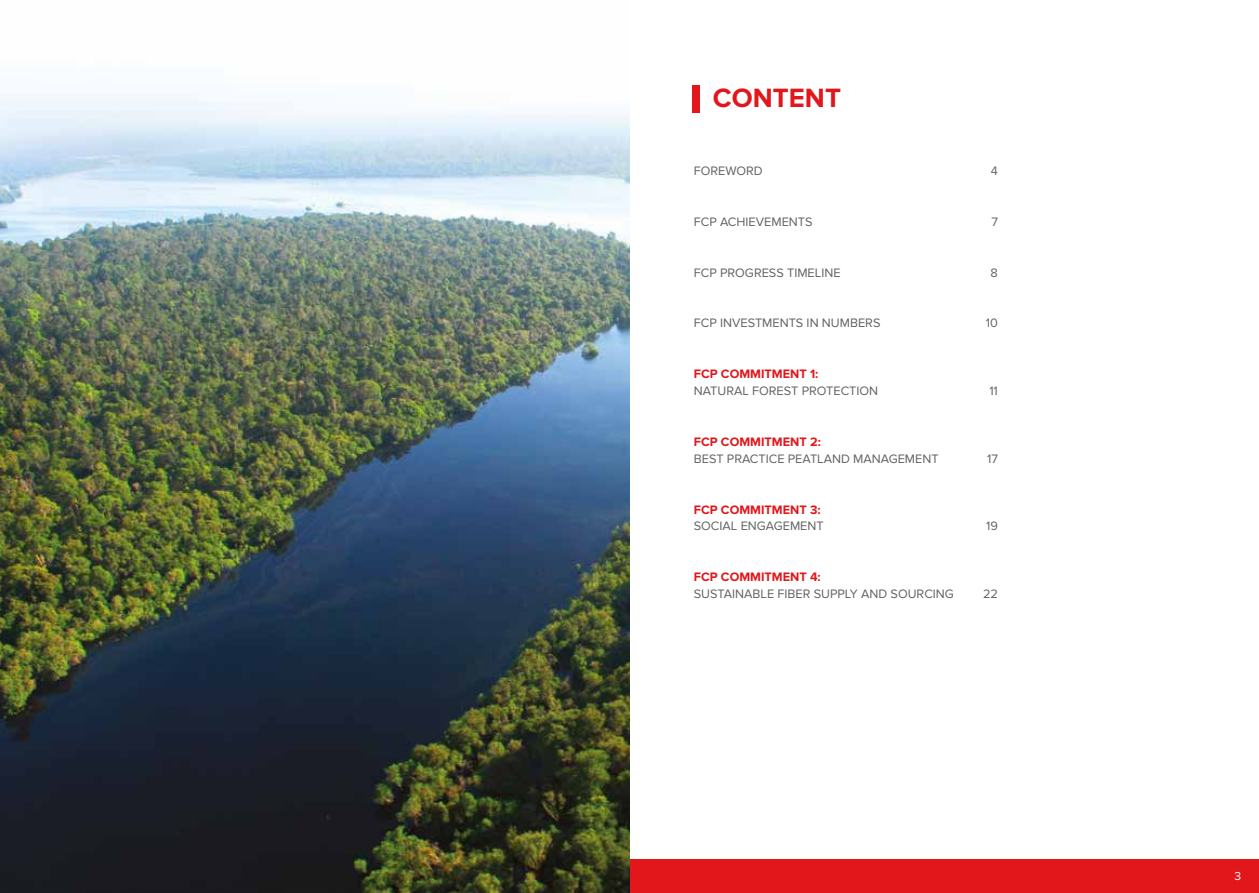
<style>
.page{position:relative;width:1259px;height:893px;background:#fff}
.page>*{position:absolute;margin:0;border:0;box-sizing:border-box;transform-origin:0 0}
.t1{font:700 27.45px "Proxima Nova";color:#e1171c}
.t2{font:12.75px "Proxima Nova";color:#646363}
.t3{font:700 12.75px "Proxima Nova";color:#e1171c}
.t4{font:12px "Proxima Nova";color:#fff}
</style>
<div class="page">
<div style="left:629px;top:860px;width:630px;height:33px;background:#e1171c"></div>
<img style="left:0;top:93px;width:629px;height:800px">
<div style="left:692px;top:85px;width:7px;height:27px;background:#e1171c"></div>
<h1 class="t1" style="left:713px;top:82px;width:130px">CONTENT</h1>
<p class="t2" style="left:694px;top:164px;width:70px">FOREWORD</p>
<p class="t2" style="left:694px;top:214px;width:120px">FCP ACHIEVEMENTS</p>
<p class="t2" style="left:694px;top:265px;width:148px">FCP PROGRESS TIMELINE</p>
<p class="t2" style="left:694px;top:316px;width:188px">FCP INVESTMENTS IN NUMBERS</p>
<p class="t3" style="left:694px;top:367px;width:126px">FCP COMMITMENT 1:</p>
<p class="t2" style="left:694px;top:384px;width:186px">NATURAL FOREST PROTECTION</p>
<p class="t3" style="left:694px;top:434px;width:129px">FCP COMMITMENT 2:</p>
<p class="t2" style="left:694px;top:451px;width:246px">BEST PRACTICE PEATLAND MANAGEMENT</p>
<p class="t3" style="left:694px;top:502px;width:128px">FCP COMMITMENT 3:</p>
<p class="t2" style="left:694px;top:519px;width:131px">SOCIAL ENGAGEMENT</p>
<p class="t3" style="left:694px;top:570px;width:128px">FCP COMMITMENT 4:</p>
<p class="t2" style="left:694px;top:586px;width:262px">SUSTAINABLE FIBER SUPPLY AND SOURCING</p>
<p class="t2" style="left:991px;top:164px;width:9px">4</p>
<p class="t2" style="left:991px;top:214px;width:8px">7</p>
<p class="t2" style="left:990px;top:265px;width:9px">8</p>
<p class="t2" style="left:986px;top:316px;width:14px">10</p>
<p class="t2" style="left:989px;top:384px;width:10px">11</p>
<p class="t2" style="left:987px;top:451px;width:12px">17</p>
<p class="t2" style="left:986px;top:519px;width:13px">19</p>
<p class="t2" style="left:983px;top:586px;width:16px">22</p>
<p class="t4" style="left:1234px;top:869px;width:8px">3</p>
</div>
